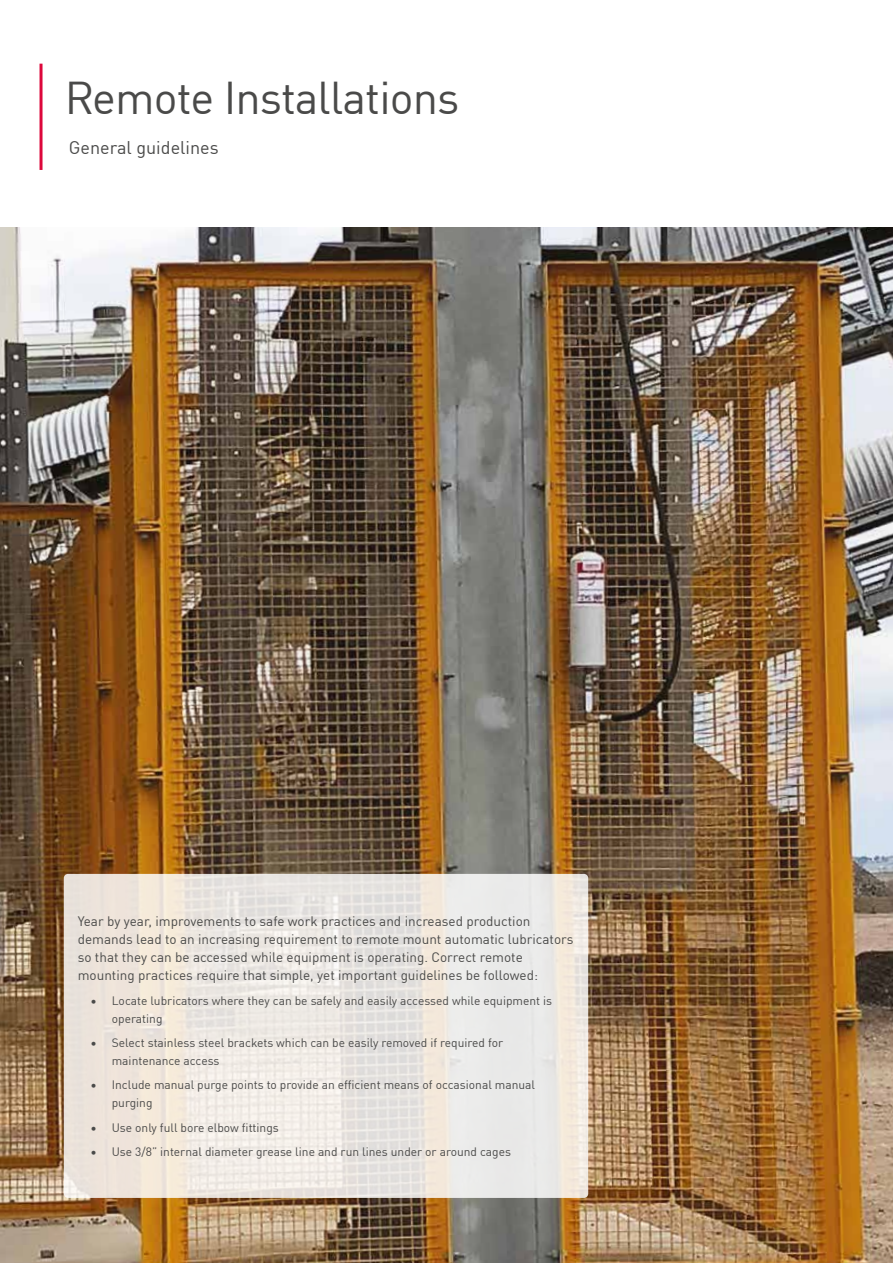
<style>
.page{position:relative;width:893px;height:1263px;background:#fff}
.page>*{position:absolute;margin:0;border:0;box-sizing:border-box;transform-origin:0 0}
.t1{font:45px "DIN Pro";letter-spacing:-.02em;color:#4a4a49}
.t2{font:18px "DIN Pro";color:#4a4a49}
.t3{font:13.5px/18px "DIN Pro";color:#4a4a49}
.t4{font:12px/18px "DIN Pro";color:#4a4a49}
</style>
<div class="page">
<img style="left:0;top:228px;width:893px;height:1035px">
<hr style="left:40px;top:64px;width:3px;height:106px;background:#dd083b">
<svg style="left:64px;top:874px;width:524px;height:324px;background:#ece7e1"></svg>
<h1 class="t1" style="left:65px;top:63px;width:396px">Remote Installations</h1>
<h2 class="t2" style="left:69px;top:134px;width:151px">General guidelines</h2>
<p class="t3" style="left:78px;top:911px;width:497px">Year by year, improvements to safe work practices and increased production demands lead to an increasing requirement to remote mount automatic lubricators so that they can be accessed while equipment is operating. Correct remote mounting practices require that simple, yet important guidelines be followed:</p>
<p class="t4" style="left:112px;top:990px;width:442px;text-indent:-21px">• Locate lubricators where they can be safely and easily accessed while equipment is operating</p>
<p class="t4" style="left:112px;top:1033px;width:393px;text-indent:-21px">• Select stainless steel brackets which can be easily removed if required for maintenance access</p>
<p class="t4" style="left:112px;top:1075px;width:425px;text-indent:-21px">• Include manual purge points to provide an efficient means of occasional manual purging</p>
<p class="t4" style="left:90px;top:1117px;width:190px">• Use only full bore elbow fittings</p>
<p class="t4" style="left:90px;top:1142px;width:422px">• Use 3/8” internal diameter grease line and run lines under or around cages</p>
</div>
